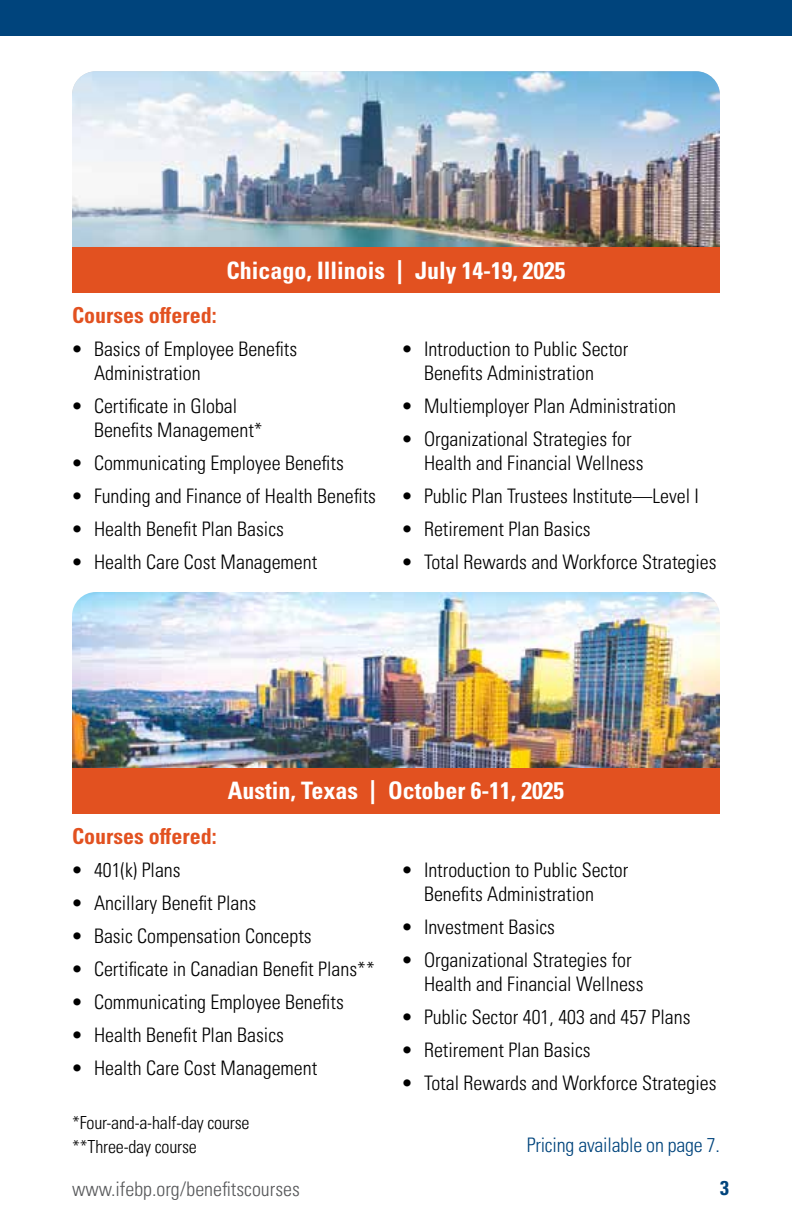
<style>
.page{position:relative;width:792px;height:1224px;background:#fff}
.page>*{position:absolute;margin:0;border:0;box-sizing:border-box;transform-origin:0 0}
.t1{font:700 condensed 24px "Univers LT Pro";color:#fff}
.t2{font:700 condensed 22px "Univers LT Pro";color:#e25120}
.t3{font:300 condensed 20px/24px "Univers LT Pro";color:#000}
.t4{font:300 condensed 20px "Univers LT Pro";color:#58595b}
.t5{font:300 condensed 20px "Univers LT Pro";letter-spacing:-.01em;color:#00447c}
.t6{font:700 condensed 20px "Univers LT Pro";color:#00447c}
.t7{font:300 condensed 18px/24px "Univers LT Pro";letter-spacing:-.01em;color:#000}
</style>
<div class="page">
<hr style="left:0;top:0;width:1px;height:36px;background:#00447c">
<div style="left:1px;top:0;width:791px;height:36px;background:#00447c"></div>
<img style="left:72px;top:71px;width:648px;height:176px">
<img style="left:72px;top:592px;width:648px;height:176px">
<div style="left:72px;top:247px;width:648px;height:46px;background:#e25120"></div>
<div style="left:72px;top:768px;width:648px;height:45px;background:#e25120"></div>
<p class="t1" style="left:226px;top:255px;width:341px">Chicago, Illinois | July 14-19, 2025</p>
<p class="t2" style="left:72px;top:302px;width:146px">Courses offered:</p>
<p class="t3" style="left:94px;top:336px;width:205px;text-indent:-22px">• Basics of Employee Benefits<br>Administration</p>
<p class="t3" style="left:94px;top:393px;width:170px;text-indent:-22px">• Certificate in Global<br>Benefits Management*</p>
<p class="t3" style="left:72px;top:450px;width:273px">• Communicating Employee Benefits</p>
<p class="t3" style="left:72px;top:483px;width:306px">• Funding and Finance of Health Benefits</p>
<p class="t3" style="left:72px;top:516px;width:213px">• Health Benefit Plan Basics</p>
<p class="t3" style="left:72px;top:549px;width:247px">• Health Care Cost Management</p>
<p class="t3" style="left:424px;top:336px;width:206px;text-indent:-22px">• Introduction to Public Sector<br>Benefits Administration</p>
<p class="t3" style="left:402px;top:393px;width:276px">• Multiemployer Plan Administration</p>
<p class="t3" style="left:424px;top:426px;width:221px;text-indent:-22px">• Organizational Strategies for<br>Health and Financial Wellness</p>
<p class="t3" style="left:402px;top:483px;width:299px">• Public Plan Trustees Institute—Level I</p>
<p class="t3" style="left:402px;top:516px;width:190px">• Retirement Plan Basics</p>
<p class="t3" style="left:402px;top:549px;width:316px">• Total Rewards and Workforce Strategies</p>
<p class="t1" style="left:228px;top:776px;width:338px">Austin, Texas | October 6-11, 2025</p>
<p class="t2" style="left:72px;top:822px;width:146px">Courses offered:</p>
<p class="t3" style="left:72px;top:857px;width:110px">• 401(k) Plans</p>
<p class="t3" style="left:72px;top:890px;width:186px">• Ancillary Benefit Plans</p>
<p class="t3" style="left:72px;top:923px;width:241px">• Basic Compensation Concepts</p>
<p class="t3" style="left:72px;top:956px;width:304px">• Certificate in Canadian Benefit Plans**</p>
<p class="t3" style="left:72px;top:989px;width:273px">• Communicating Employee Benefits</p>
<p class="t3" style="left:72px;top:1022px;width:213px">• Health Benefit Plan Basics</p>
<p class="t3" style="left:72px;top:1055px;width:247px">• Health Care Cost Management</p>
<p class="t7" style="left:72px;top:1110px;width:179px">*Four-and-a-half-day course **Three-day course</p>
<p class="t3" style="left:424px;top:857px;width:206px;text-indent:-22px">• Introduction to Public Sector<br>Benefits Administration</p>
<p class="t3" style="left:402px;top:914px;width:155px">• Investment Basics</p>
<p class="t3" style="left:424px;top:947px;width:221px;text-indent:-22px">• Organizational Strategies for<br>Health and Financial Wellness</p>
<p class="t3" style="left:402px;top:1004px;width:290px">• Public Sector 401, 403 and 457 Plans</p>
<p class="t3" style="left:402px;top:1037px;width:190px">• Retirement Plan Basics</p>
<p class="t3" style="left:402px;top:1070px;width:316px">• Total Rewards and Workforce Strategies</p>
<p class="t5" style="left:527px;top:1131px;width:195px">Pricing available on page 7.</p>
<p class="t4" style="left:72px;top:1176px;width:229px">www.ifebp.org/benefitscourses</p>
<p class="t6" style="left:720px;top:1176px;width:10px">3</p>
</div>
